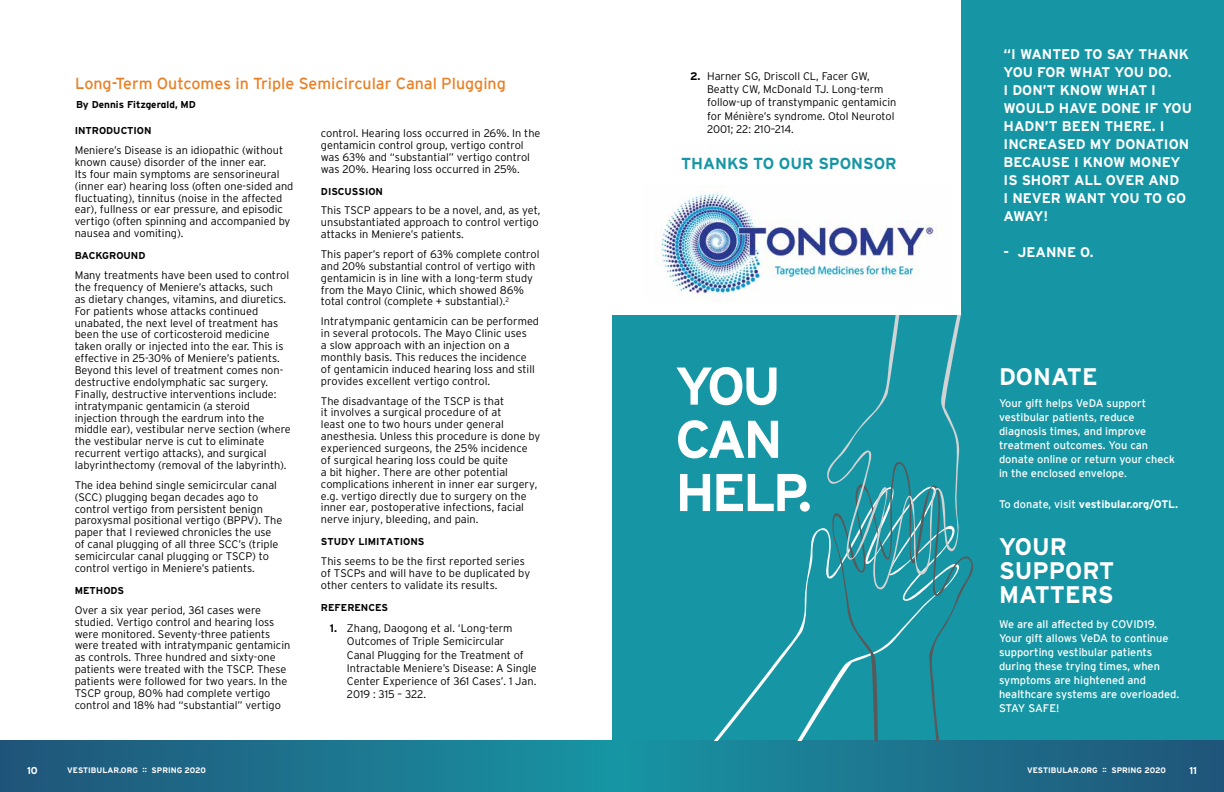
<style>
.page{position:relative;width:1224px;height:792px;background:#fff}
.page>*{position:absolute;margin:0;border:0;box-sizing:border-box;transform-origin:0 0}
.t1{font:700 53px/53.2px "Interstate";letter-spacing:-.06em;color:#fff}
.t2{font:700 24px/24px "Interstate";color:#fff}
.t3{font:16px "Interstate";color:#ea8025}
.t4{font:700 16px "Interstate";color:#1696a4}
.t5{font:700 14px/18px "Interstate";color:#fff}
.t6{font:300 11px/11.9px "Interstate";color:#000}
.t7{font:11px/14px "Interstate";color:#fff}
.t8{font:700 11px "Interstate";color:#fff}
.t9{font:700 10px "Interstate";color:#000}
.t10{font:700 10px "Interstate";color:#fff}
.t11{font:700 8px "Interstate";color:#fff}
.s1{font-weight:700}
.s2{font-weight:400}
</style>
<div class="page">
<div style="left:0;top:740px;width:612px;height:52px;background:linear-gradient(to right,#215378,#1893a2)"></div>
<div style="left:612px;top:740px;width:612px;height:52px;background:linear-gradient(to right,#1894a3,#215379)"></div>
<div style="left:612px;top:316px;width:612px;height:424px;background:#1696a4"></div>
<svg style="left:714px;top:528px;width:115px;height:212px"></svg>
<svg style="left:829px;top:590px;width:134px;height:150px"></svg>
<svg style="left:825px;top:316px;width:148px;height:274px"></svg>
<div style="left:962px;top:0;width:262px;height:316px;background:#1696a4"></div>
<img style="left:655px;top:191px;width:288px;height:110px">
<h3 class="t3" style="left:75px;top:75px;width:432px">Long-Term Outcomes in Triple Semicircular Canal Plugging</h3>
<p class="t9" style="left:76px;top:99px;width:121px">By Dennis Fitzgerald, MD</p>
<p class="t9" style="left:75px;top:125px;width:78px">INTRODUCTION</p>
<p class="t6" style="left:75px;top:144px;width:220px">Meniere’s Disease is an idiopathic (without known cause) disorder of the inner ear.<br>Its four main symptoms are sensorineural (inner ear) hearing loss (often one-sided and fluctuating), tinnitus (noise in the affected ear), fullness or ear pressure, and episodic vertigo (often spinning and accompanied by nausea and vomiting).</p>
<p class="t9" style="left:75px;top:250px;width:72px">BACKGROUND</p>
<p class="t6" style="left:75px;top:269px;width:218px">Many treatments have been used to control the frequency of Meniere’s attacks, such<br>as dietary changes, vitamins, and diuretics.<br>For patients whose attacks continued unabated, the next level of treatment has been the use of corticosteroid medicine taken orally or injected into the ear. This is effective in 25-30% of Meniere’s patients.<br>Beyond this level of treatment comes non&shy;destructive endolymphatic sac surgery.<br>Finally, destructive interventions include: intratympanic gentamicin (a steroid injection through the eardrum into the middle ear), vestibular nerve section (where the vestibular nerve is cut to eliminate recurrent vertigo attacks), and surgical labyrinthectomy (removal of the labyrinth).</p>
<p class="t6" style="left:75px;top:479px;width:209px">The idea behind single semicircular canal (SCC) plugging began decades ago to control vertigo from persistent benign paroxysmal positional vertigo (BPPV). The paper that I reviewed chronicles the use of canal plugging of all three SCC’s (triple semicircular canal plugging or TSCP) to control vertigo in Meniere’s patients.</p>
<p class="t9" style="left:75px;top:585px;width:51px">METHODS</p>
<p class="t6" style="left:75px;top:604px;width:217px">Over a six year period, 361 cases were studied. Vertigo control and hearing loss were monitored. Seventy-three patients were treated with intratympanic gentamicin as controls. Three hundred and sixty-one patients were treated with the TSCP. These patients were followed for two years. In the TSCP group, 80% had complete vertigo control and 18% had “substantial” vertigo</p>
<p class="t6" style="left:321px;top:127px;width:221px">control. Hearing loss occurred in 26%. In the gentamicin control group, vertigo control was 63% and “substantial” vertigo control was 20%. Hearing loss occurred in 25%.</p>
<p class="t9" style="left:321px;top:185px;width:64px">DISCUSSION</p>
<p class="t6" style="left:321px;top:204px;width:221px">This TSCP appears to be a novel, and, as yet, unsubstantiated approach to control vertigo attacks in Meniere’s patients.</p>
<p class="t6" style="left:321px;top:248px;width:220px">This paper’s report of 63% complete control and 20% substantial control of vertigo with gentamicin is in line with a long-term study from the Mayo Clinic, which showed 86% total control (complete + substantial).<sup>2</sup></p>
<p class="t6" style="left:321px;top:315px;width:220px">Intratympanic gentamicin can be performed in several protocols. The Mayo Clinic uses<br>a slow approach with an injection on a monthly basis. This reduces the incidence of gentamicin induced hearing loss and still provides excellent vertigo control.</p>
<p class="t6" style="left:321px;top:395px;width:221px">The disadvantage of the TSCP is that<br>it involves a surgical procedure of at<br>least one to two hours under general anesthesia. Unless this procedure is done by experienced surgeons, the 25% incidence of surgical hearing loss could be quite<br>a bit higher. There are other potential complications inherent in inner ear surgery, e.g. vertigo directly due to surgery on the inner ear, postoperative infections, facial nerve injury, bleeding, and pain.</p>
<p class="t9" style="left:321px;top:536px;width:105px">STUDY LIMITATIONS</p>
<p class="t6" style="left:321px;top:555px;width:211px">This seems to be the first reported series of TSCPs and will have to be duplicated by other centers to validate its results.</p>
<p class="t9" style="left:321px;top:602px;width:69px">REFERENCES</p>
<p class="t6" style="left:347px;top:622px;width:191px;line-height:13.2px;text-indent:-17px"><span class="s1">1.</span> Zhang, Daogong et al. ‘Long-term Outcomes of Triple Semicircular<br>Canal Plugging for the Treatment of Intractable Meniere’s Disease: A Single Center Experience of 361 Cases’. 1 Jan.<br>2019 : 315 – 322.</p>
<p class="t6" style="left:707px;top:70px;width:191px;line-height:13.2px;text-indent:-17px"><span class="s1">2.</span> Harner SG, Driscoll CL, Facer GW, Beatty CW, McDonald TJ. Long-term follow-up of transtympanic gentamicin for Ménière’s syndrome. Otol Neurotol 2001; 22: 210–214.</p>
<h3 class="t4" style="left:681px;top:154px;width:217px">THANKS TO OUR SPONSOR</h3>
<h1 class="t1" style="left:675px;top:359px;width:138px">YOU<br>CAN<br>HELP.</h1>
<p class="t5" style="left:1004px;top:45px;width:190px">“I WANTED TO SAY THANK<br>YOU FOR WHAT YOU DO.<br>I DON’T KNOW WHAT I<br>WOULD HAVE DONE IF YOU<br>HADN’T BEEN THERE. I<br>INCREASED MY DONATION<br>BECAUSE I KNOW MONEY<br>IS SHORT ALL OVER AND<br>I NEVER WANT YOU TO GO<br>AWAY!</p>
<p class="t5" style="left:1004px;top:243px;width:92px">- JEANNE O.</p>
<h2 class="t2" style="left:999px;top:364px;width:100px">DONATE</h2>
<p class="t7" style="left:999px;top:397px;width:178px">Your gift helps VeDA support vestibular patients, reduce diagnosis times, and improve treatment outcomes. You can donate online or return your check in the enclosed envelope.</p>
<p class="t8" style="left:999px;top:498px;width:181px"><span class="s2">To donate, visit</span> vestibular.org/OTL.</p>
<h2 class="t2" style="left:999px;top:535px;width:117px">YOUR<br>SUPPORT<br>MATTERS</h2>
<p class="t7" style="left:999px;top:617px;width:182px">We are all affected by COVID19.<br>Your gift allows VeDA to continue supporting vestibular patients during these trying times, when symptoms are hightened and healthcare systems are overloaded.<br>STAY SAFE!</p>
<p class="t10" style="left:27px;top:765px;width:12px">10</p>
<p class="t11" style="left:67px;top:766px;width:140px">VESTIBULAR.ORG :: SPRING 2020</p>
<p class="t11" style="left:1027px;top:766px;width:140px">VESTIBULAR.ORG :: SPRING 2020</p>
<p class="t10" style="left:1189px;top:765px;width:9px">11</p>
</div>
